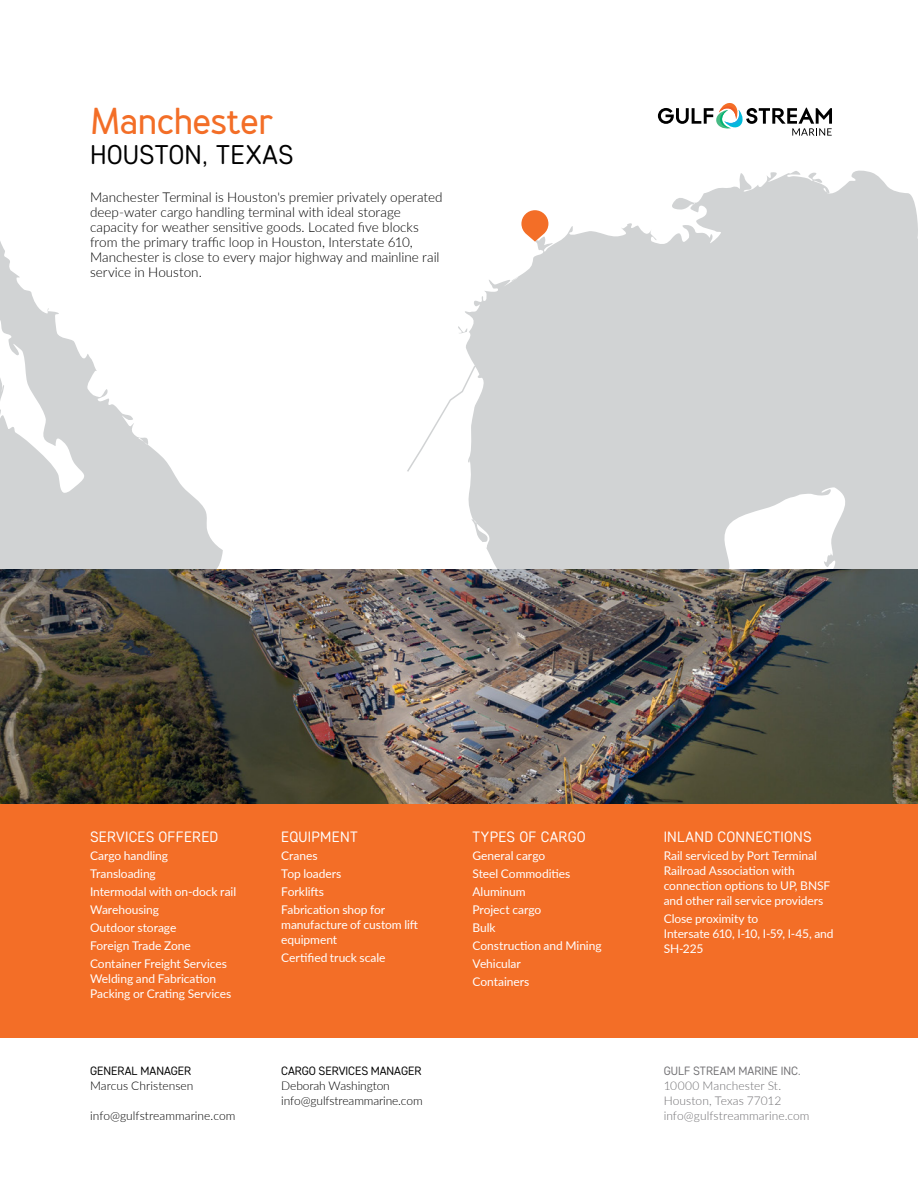
<style>
.page{position:relative;width:918px;height:1188px;background:#fff}
.page>*{position:absolute;margin:0;border:0;box-sizing:border-box;transform-origin:0 0}
.t1{font:700 37.5px "Merlo";letter-spacing:-.015em;color:#f36e27}
.t2{font:27px "Core Sans DS35";letter-spacing:.005em;color:#000}
.t3{font:15px "Core Sans DS35";letter-spacing:.015em;color:#fff}
.t4{font:300 13.5px/15px "Lato";color:#000}
.t5{font:12px/18px "Lato";letter-spacing:-.005em;color:#fff}
.t6{font:300 12px/14.7px "Lato";letter-spacing:-.005em;color:#000}
.t7{font:300 12px/15px "Lato";letter-spacing:.005em;color:#717073}
.t8{font:12px "Core Sans DS35";letter-spacing:-.005em;color:#000}
.t9{font:12px "Core Sans DS35";color:#717073}
</style>
<div class="page">
<div style="left:0;top:804px;width:918px;height:234px;background:#f36e27"></div>
<svg style="left:0;top:115px;width:918px;height:455px"></svg>
<svg style="left:474px;top:520px;width:3px;height:4px"></svg>
<svg style="left:822px;top:188px;width:5px;height:4px"></svg>
<svg style="left:407px;top:293px;width:121px;height:179px"></svg>
<svg style="left:521px;top:210px;width:27px;height:32px"></svg>
<img style="left:0;top:570px;width:918px;height:234px">
<svg style="left:658px;top:103px;width:174px;height:33px"></svg>
<h1 class="t1" style="left:90px;top:99px;width:185px">Manchester</h1>
<h2 class="t2" style="left:90px;top:138px;width:205px">HOUSTON, TEXAS</h2>
<p class="t4" style="left:90px;top:190px;width:354px">Manchester Terminal is Houston's premier privately operated deep-water cargo handling terminal with ideal storage capacity for weather sensitive goods. Located five blocks from the primary traffic loop in Houston, Interstate 610, Manchester is close to every major highway and mainline rail service in Houston.</p>
<p class="t3" style="left:90px;top:827px;width:130px">SERVICES OFFERED</p>
<p class="t5" style="left:90px;top:846px;width:148px">Cargo handling<br>Transloading<br>Intermodal with on-dock rail<br>Warehousing<br>Outdoor storage<br>Foreign Trade Zone<br>Container Freight Services</p>
<p class="t5" style="left:90px;top:970px;width:143px;line-height:15px">Welding and Fabrication<br>Packing or Crating Services</p>
<p class="t8" style="left:90px;top:1063px;width:103px">GENERAL MANAGER</p>
<p class="t6" style="left:90px;top:1078px;width:105px">Marcus Christensen</p>
<p class="t6" style="left:90px;top:1108px;width:147px">info@gulfstreammarine.com</p>
<p class="t3" style="left:281px;top:827px;width:78px">EQUIPMENT</p>
<p class="t5" style="left:281px;top:846px;width:106px">Cranes<br>Top loaders<br>Forklifts<br>Fabrication shop for</p>
<p class="t5" style="left:281px;top:916px;width:138px;line-height:15px">manufacture of custom lift equipment</p>
<p class="t5" style="left:281px;top:948px;width:106px">Certified truck scale</p>
<p class="t8" style="left:281px;top:1063px;width:142px">CARGO SERVICES MANAGER</p>
<p class="t6" style="left:281px;top:1078px;width:143px">Deborah Washington info@gulfstreammarine.com</p>
<p class="t3" style="left:472px;top:827px;width:115px">TYPES OF CARGO</p>
<p class="t5" style="left:472px;top:846px;width:131px">General cargo<br>Steel Commodities<br>Aluminum<br>Project cargo<br>Bulk<br>Construction and Mining<br>Vehicular<br>Containers</p>
<p class="t3" style="left:664px;top:827px;width:149px">INLAND CONNECTIONS</p>
<p class="t5" style="left:664px;top:847px;width:168px;line-height:15px">Rail serviced by Port Terminal<br>Railroad Association with connection options to UP, BNSF and other rail service providers</p>
<p class="t5" style="left:664px;top:910px;width:171px;line-height:15px">Close proximity to<br>Intersate 610, I-10, I-59, I-45, and<br>SH-225</p>
<p class="t9" style="left:664px;top:1063px;width:139px">GULF STREAM MARINE INC.</p>
<p class="t7" style="left:664px;top:1078px;width:147px">10000 Manchester St.<br>Houston, Texas 77012 info@gulfstreammarine.com</p>
</div>
